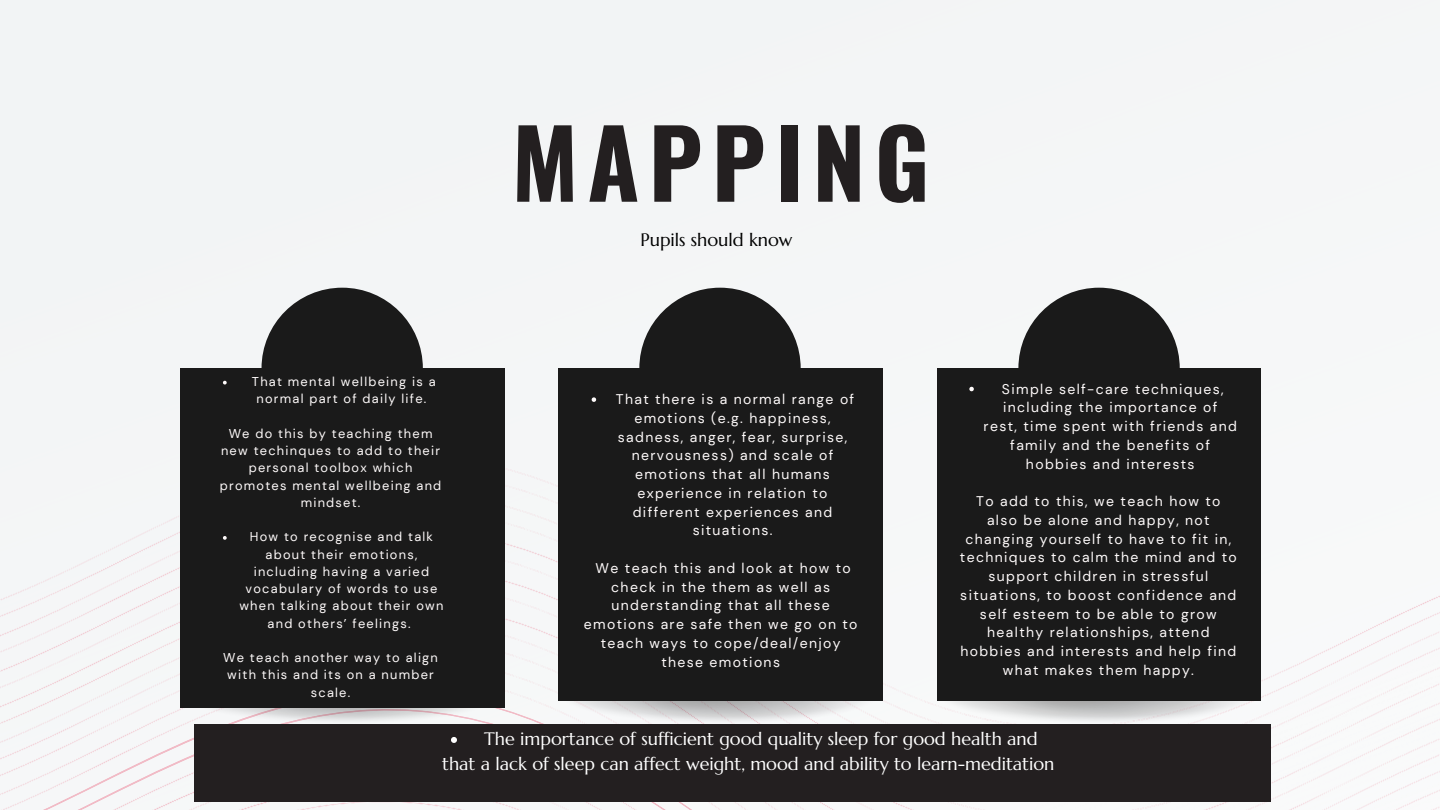
<style>
.page{position:relative;width:1440px;height:810px;background:#fff}
.page>*{position:absolute;margin:0;border:0;box-sizing:border-box;transform-origin:0 0}
.t1{font:700 94.3px "Oswald";letter-spacing:.1em;color:#231f20}
.t2{font:18px "Marcellus";color:#fff}
.t3{font:18px "Marcellus";color:#000}
.t4{font:14px/18.8px "DM Sans";letter-spacing:.1em;color:#fffbfb;text-align:center}
.t5{font:12.8px/17.2px "DM Sans";letter-spacing:.1em;color:#fffbfb;text-align:center}
</style>
<div class="page">
<div style="left:0;top:0;width:1440px;height:423px;background:#f3f5f6"></div>
<div style="left:0;top:423px;width:1440px;height:387px;background:#f6f7f8"></div>
<img style="left:936px;top:690px;width:325px;height:35px">
<div style="left:937px;top:368px;width:324px;height:332px;background:#1a1a1a"></div>
<img style="left:557px;top:690px;width:325px;height:35px">
<div style="left:559px;top:368px;width:324px;height:332px;background:#1a1a1a"></div>
<img style="left:179px;top:690px;width:325px;height:35px">
<div style="left:180px;top:368px;width:324px;height:339px;background:#1a1a1a"></div>
<div style="left:262px;top:288px;width:161px;height:161px;background:#1a1a1a;border-radius:50%"></div>
<div style="left:639px;top:288px;width:162px;height:161px;background:#1a1a1a;border-radius:50%"></div>
<div style="left:1018px;top:288px;width:162px;height:161px;background:#1a1a1a;border-radius:50%"></div>
<div style="left:194px;top:725px;width:1077px;height:77px;background:#231f20"></div>
<svg style="left:223px;top:381px;width:4px;height:4px"></svg>
<svg style="left:223px;top:536px;width:4px;height:4px"></svg>
<svg style="left:592px;top:397px;width:4px;height:5px"></svg>
<svg style="left:969px;top:387px;width:5px;height:4px"></svg>
<svg style="left:451px;top:737px;width:6px;height:6px"></svg>
<p class="t1" style="left:512px;top:89px;width:419px">MAPPING</p>
<p class="t5" style="left:252px;top:373px;width:185px">That mental wellbeing is a normal part of daily life.</p>
<p class="t5" style="left:220px;top:425px;width:223px">We do this by teaching them new techinques to add to their personal toolbox which promotes mental wellbeing and mindset.</p>
<p class="t5" style="left:239px;top:528px;width:206px">How to recognise and talk about their emotions, including having a varied vocabulary of words to use when talking about their own and others’ feelings.</p>
<p class="t5" style="left:223px;top:649px;width:216px">We teach another way to align with this and its on a number scale.</p>
<p class="t3" style="left:641px;top:228px;width:153px">Pupils should know</p>
<p class="t4" style="left:616px;top:390px;width:240px">That there is a normal range of emotions (e.g. happiness, sadness, anger, fear, surprise, nervousness) and scale of emotions that all humans experience in relation to different experiences and situations.</p>
<p class="t4" style="left:584px;top:559px;width:275px">We teach this and look at how to check in the them as well as understanding that all these emotions are safe then we go on to teach ways to cope/deal/enjoy these emotions</p>
<p class="t4" style="left:984px;top:379px;width:255px">Simple self-care techniques, including the importance of<br>rest, time spent with friends and family and the benefits of hobbies and interests</p>
<p class="t4" style="left:960px;top:492px;width:278px">To add to this, we teach how to also be alone and happy, not changing yourself to have to fit in, techniques to calm the mind and to support children in stressful situations, to boost confidence and self esteem to be able to grow healthy relationships, attend hobbies and interests and help find what makes them happy.</p>
<p class="t2" style="left:484px;top:728px;width:555px">The importance of sufficient good quality sleep for good health and</p>
<p class="t2" style="left:442px;top:752px;width:614px">that a lack of sleep can affect weight, mood and ability to learn-meditation</p>
</div>
